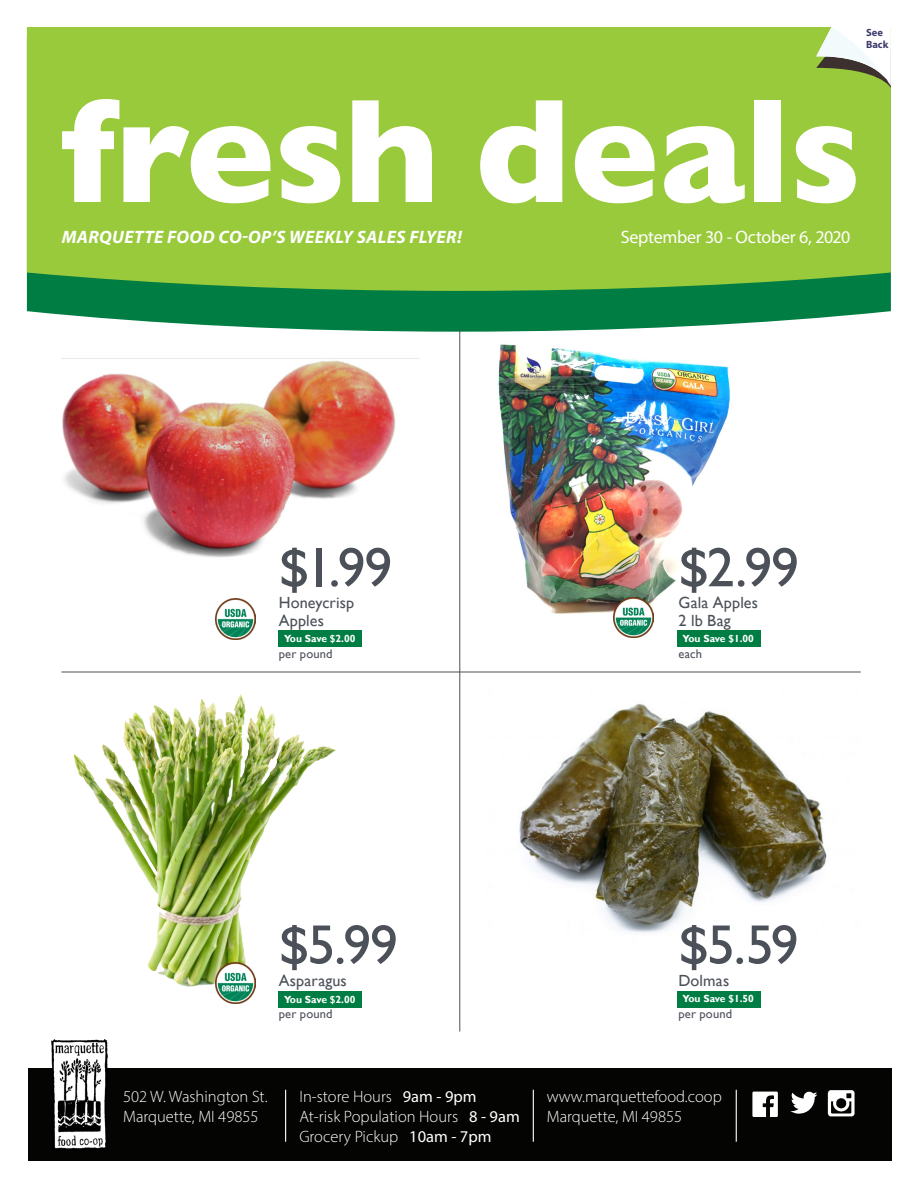
<style>
.page{position:relative;width:918px;height:1188px;background:#fff}
.page>*{position:absolute;margin:0;border:0;box-sizing:border-box;transform-origin:0 0}
.Price{font:55.8px "Gill Sans";letter-spacing:-.02em;color:#4c5159}
.t1{font:italic 700 18px "Myriad Pro";letter-spacing:.02em;color:#fff}
.Date_Line_Header{font:18px "Myriad Pro";letter-spacing:-.015em;color:#fff}
.t2{font:300 16.5px "Myriad Pro";color:#fff}
.Product_Name{font:16.2px "Gill Sans";letter-spacing:.01em;color:#4c5159}
.Third_Level_Informat{font:12.45px "Gill Sans";letter-spacing:.015em;color:#4c5159}
.t3{font:700 10.5px "Myriad Pro";color:#3c3b6e}
.t4{font:700 10.35px "Gill Sans";color:#fff}
.s1{font-weight:400}
</style>
<div class="page">
<img style="left:519px;top:703px;width:308px;height:230px">
<img style="left:73px;top:694px;width:263px;height:302px">
<img style="left:61px;top:358px;width:358px;height:200px">
<img style="left:498px;top:344px;width:263px;height:303px">
<svg style="left:27px;top:291px;width:864px;height:41px;fill:#007d43"></svg>
<div style="left:27px;top:27px;width:864px;height:264px;background:#99ca3b"></div>
<svg style="left:62px;top:99px;width:208px;height:104px"></svg>
<svg style="left:280px;top:126px;width:60px;height:77px"></svg>
<svg style="left:352px;top:100px;width:80px;height:102px"></svg>
<svg style="left:480px;top:100px;width:82px;height:103px"></svg>
<svg style="left:575px;top:126px;width:80px;height:77px"></svg>
<svg style="left:664px;top:126px;width:81px;height:77px"></svg>
<div style="left:755px;top:100px;width:26px;height:102px;background:#fff"></div>
<svg style="left:796px;top:126px;width:60px;height:77px"></svg>
<hr style="left:61px;top:672px;width:800px;height:1px;background:#4c5159">
<div style="left:28px;top:1068px;width:864px;height:93px;background:#040503"></div>
<svg style="left:752px;top:1092px;width:26px;height:25px"></svg>
<img style="left:828px;top:1090px;width:27px;height:27px">
<svg style="left:791px;top:1092px;width:26px;height:22px"></svg>
<hr style="left:460px;top:330px;width:1px;height:702px;background:#4c5159">
<img style="left:215px;top:963px;width:41px;height:40px">
<div style="left:279px;top:991px;width:83px;height:16px;background:#007d43"></div>
<div style="left:677px;top:631px;width:83px;height:16px;background:#007d43"></div>
<svg style="left:816px;top:27px;width:75px;height:61px"></svg>
<div style="left:677px;top:991px;width:83px;height:16px;background:#007d43"></div>
<div style="left:279px;top:631px;width:83px;height:16px;background:#007d43"></div>
<hr style="left:285px;top:1090px;width:1px;height:52px;background:#fff">
<hr style="left:533px;top:1090px;width:1px;height:52px;background:#fff">
<hr style="left:736px;top:1090px;width:1px;height:52px;background:#fff">
<img style="left:52px;top:1040px;width:56px;height:109px">
<img style="left:215px;top:599px;width:41px;height:40px">
<img style="left:613px;top:597px;width:41px;height:41px">
<p class="t3" style="left:866px;top:25px;width:18px">See</p>
<p class="t3" style="left:866px;top:38px;width:24px">Back</p>
<p class="t1" style="left:62px;top:225px;width:402px">MARQUETTE FOOD CO-OP’S WEEKLY SALES FLYER!</p>
<p class="Date_Line_Header" style="left:621px;top:226px;width:231px">September 30 - October 6, 2020</p>
<p class="Price" style="left:279px;top:535px;width:115px">$1.99</p>
<p class="Product_Name" style="left:279px;top:593px;width:77px">Honeycrisp</p>
<p class="Product_Name" style="left:279px;top:611px;width:47px">Apples</p>
<p class="Third_Level_Informat" style="left:279px;top:647px;width:55px">per pound</p>
<p class="t4" style="left:284px;top:632px;width:73px">You Save $2.00</p>
<p class="Price" style="left:678px;top:535px;width:122px">$2.99</p>
<p class="Product_Name" style="left:678px;top:593px;width:81px">Gala Apples</p>
<p class="Product_Name" style="left:678px;top:611px;width:54px">2 lb Bag</p>
<p class="Third_Level_Informat" style="left:678px;top:647px;width:25px">each</p>
<p class="t4" style="left:683px;top:632px;width:73px">You Save $1.00</p>
<p class="Price" style="left:279px;top:912px;width:121px">$5.99</p>
<p class="Product_Name" style="left:279px;top:971px;width:70px">Asparagus</p>
<p class="Third_Level_Informat" style="left:279px;top:1007px;width:55px">per pound</p>
<p class="t4" style="left:330px;top:993px;width:17px">70<span class="s1">¢</span></p>
<p class="t4" style="left:284px;top:994px;width:73px">You Save $2.00</p>
<p class="t2" style="left:123px;top:1087px;width:146px">502 W. Washington St.</p>
<p class="t2" style="left:123px;top:1107px;width:137px">Marquette, MI 49855</p>
<p class="t2" style="left:299px;top:1087px;width:179px">In-store Hours <span class="s1">9am - 9pm</span></p>
<p class="t2" style="left:299px;top:1107px;width:222px">At-risk Population Hours <span class="s1">8 - 9am</span></p>
<p class="t2" style="left:299px;top:1126px;width:194px">Grocery Pickup <span class="s1">10am - 7pm</span></p>
<p class="Price" style="left:678px;top:912px;width:122px">$5.59</p>
<p class="Product_Name" style="left:678px;top:971px;width:52px">Dolmas</p>
<p class="Third_Level_Informat" style="left:678px;top:1007px;width:55px">per pound</p>
<p class="t4" style="left:683px;top:993px;width:73px">You Save $1.50</p>
<p class="t2" style="left:547px;top:1087px;width:177px">www.marquettefood.coop</p>
<p class="t2" style="left:547px;top:1106px;width:137px">Marquette, MI 49855</p>
</div>
